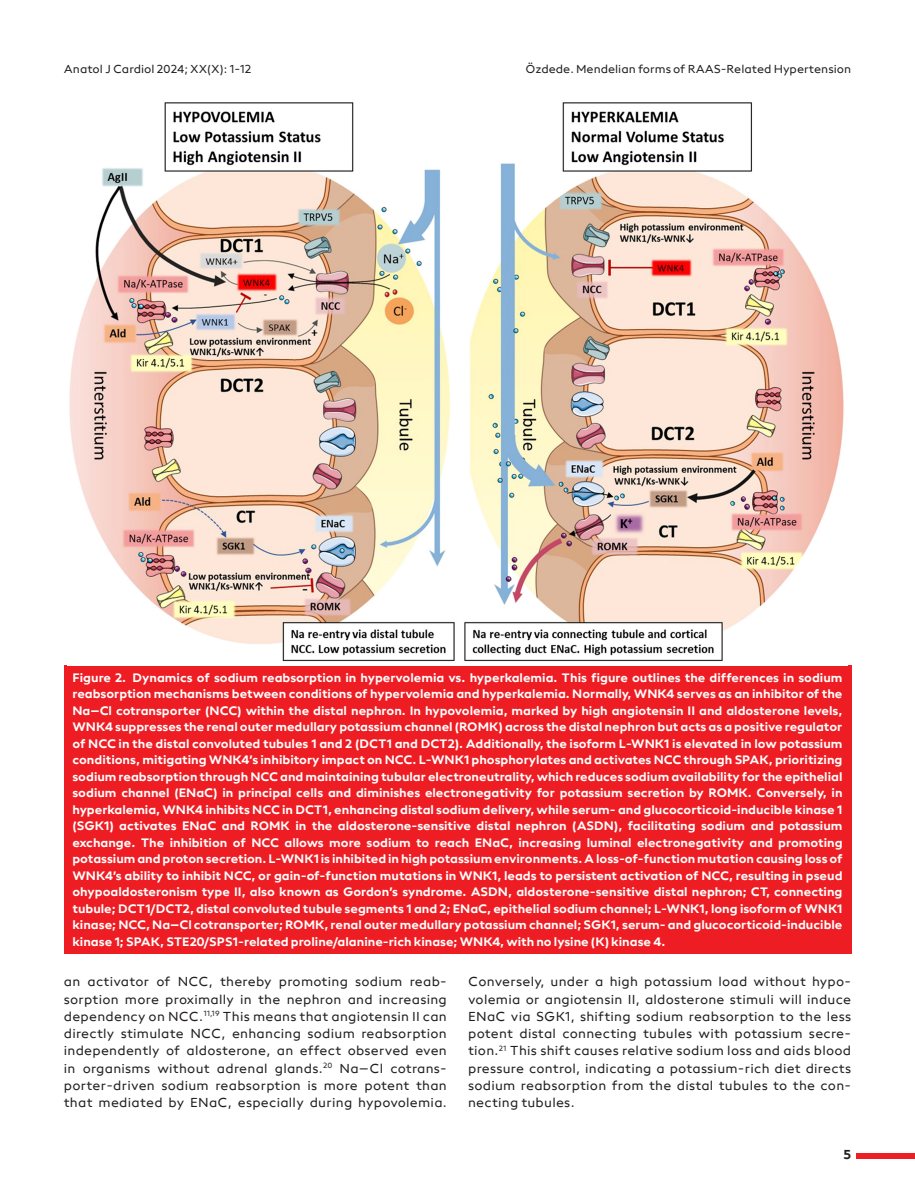
<style>
.page{position:relative;width:915px;height:1191px;background:#fff}
.page>*{position:absolute;margin:0;border:0;box-sizing:border-box;transform-origin:0 0}
.t1{font:13.5px/17.2px "neue Radial A Regular";letter-spacing:.02em;color:#231f20;text-align:justify}
.t2{font:13.5px "neue Radial A Bold";color:#231f20}
.t3{font:12.75px/16.5px "neue Radial A Bold";color:#fff;text-align:justify}
.t4{font:12px "neue Radial A Regular";color:#231f20}
</style>
<div class="page">
<div style="left:856px;top:1152px;width:58px;height:6px;background:#ee1d23"></div>
<div style="left:64px;top:665px;width:786px;height:289px;background:#ee1d23"></div>
<img style="left:69px;top:102px;width:775px;height:560px">
<p class="t4" style="left:64px;top:61px;width:189px">Anatol J Cardiol 2024; XX(X): 1-12</p>
<p class="t4" style="left:525px;top:61px;width:327px">Özdede. Mendelian forms of RAAS-Related Hypertension</p>
<p class="t3" style="left:72px;top:669px;width:771px">Figure 2. Dynamics of sodium reabsorption in hypervolemia vs. hyperkalemia. This figure outlines the differences in sodium reabsorption mechanisms between conditions of hypervolemia and hyperkalemia. Normally, WNK4 serves as an inhibitor of the Na–Cl cotransporter (NCC) within the distal nephron. In hypovolemia, marked by high angiotensin II and aldosterone levels, WNK4 suppresses the renal outer medullary potassium channel (ROMK) across the distal nephron but acts as a positive regulator of NCC in the distal convoluted tubules 1 and 2 (DCT1 and DCT2). Additionally, the isoform L-WNK1 is elevated in low potassium conditions, mitigating WNK4’s inhibitory impact on NCC. L-WNK1 phosphorylates and activates NCC through SPAK, prioritizing sodium reabsorption through NCC and maintaining tubular electroneutrality, which reduces sodium availability for the epithelial sodium channel (ENaC) in principal cells and diminishes electronegativity for potassium secretion by ROMK. Conversely, in hyperkalemia, WNK4 inhibits NCC in DCT1, enhancing distal sodium delivery, while serum- and glucocorticoid-inducible kinase 1 (SGK1) activates ENaC and ROMK in the aldosterone-sensitive distal nephron (ASDN), facilitating sodium and potassium exchange. The inhibition of NCC allows more sodium to reach ENaC, increasing luminal electronegativity and promoting potassium and proton secretion. L-WNK1 is inhibited in high potassium environments. A loss-of-function mutation causing loss of WNK4’s ability to inhibit NCC, or gain-of-function mutations in WNK1, leads to persistent activation of NCC, resulting in pseud ohypoaldosteronism type II, also known as Gordon’s syndrome. ASDN, aldosterone-sensitive distal nephron; CT, connecting tubule; DCT1/DCT2, distal convoluted tubule segments 1 and 2; ENaC, epithelial sodium channel; L-WNK1, long isoform of WNK1 kinase; NCC, Na–Cl cotransporter; ROMK, renal outer medullary potassium channel; SGK1, serum- and glucocorticoid-inducible kinase 1; SPAK, STE20/SPS1-related proline/alanine-rich kinase; WNK4, with no lysine (K) kinase 4.</p>
<p class="t1" style="left:64px;top:973px;width:384px">an activator of NCC, thereby promoting sodium reab&shy;sorption more proximally in the nephron and increasing dependency on NCC.<sup>11,19</sup> This means that angiotensin II can directly stimulate NCC, enhancing sodium reabsorption independently of aldosterone, an effect observed even in organisms without adrenal glands.<sup>20</sup> Na–Cl cotrans&shy;porter-driven sodium reabsorption is more potent than that mediated by ENaC, especially during hypovolemia.</p>
<p class="t1" style="left:468px;top:973px;width:384px">Conversely, under a high potassium load without hypo&shy;volemia or angiotensin II, aldosterone stimuli will induce ENaC via SGK1, shifting sodium reabsorption to the less potent distal connecting tubules with potassium secre&shy;tion.<sup>21</sup> This shift causes relative sodium loss and aids blood pressure control, indicating a potassium-rich diet directs sodium reabsorption from the distal tubules to the con&shy;necting tubules.</p>
<p class="t2" style="left:843px;top:1146px;width:9px">5</p>
</div>
